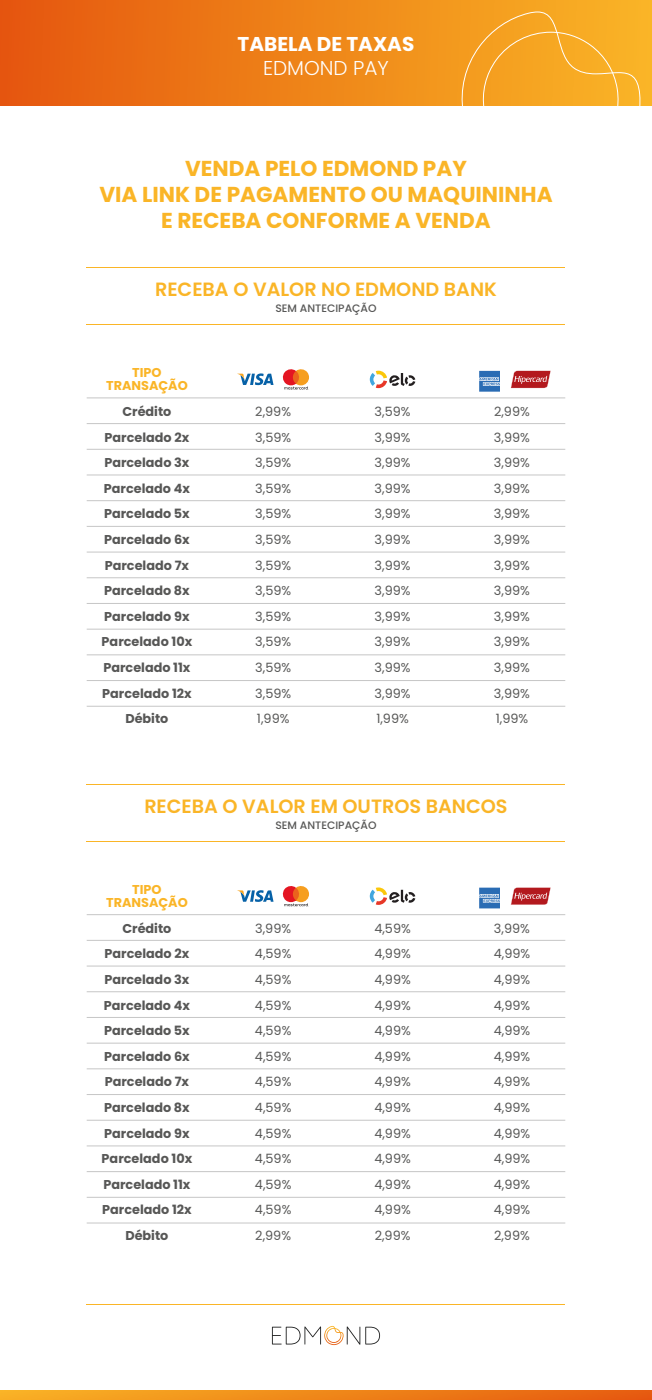
<style>
.page{position:relative;width:652px;height:1400px;background:#fff}
.page>*{position:absolute;margin:0;border:0;box-sizing:border-box;transform-origin:0 0}
.t1{font:700 21.6px/25.9px "Poppins";color:#fab527;text-align:center}
.t2{font:700 20px "Poppins";color:#fff}
.t3{font:300 20px "Poppins";color:#fff}
.t4{font:600 19.2px "Poppins";color:#fab527}
.t5{font:12.8px/25.6px "Poppins";color:#575756;text-align:justify}
.t6{font:700 12.8px/25.6px "Poppins";color:#575756;text-align:center}
.t7{font:700 12.8px/13.6px "Poppins";color:#fab527;text-align:center}
.t8{font:500 10.8px "Poppins";color:#575756}
</style>
<div class="page">
<hr style="left:87px;top:267px;width:478px;height:1px;background:#fab527">
<hr style="left:87px;top:324px;width:478px;height:1px;background:#fab527">
<div style="left:0;top:0;width:651px;height:106px;background:linear-gradient(to right,#e5560e,#fab626)"></div>
<svg style="left:459px;top:12px;width:182px;height:94px;background:#f6a929"></svg>
<hr style="left:87px;top:398px;width:478px;height:1px;background:#c6c6c6">
<hr style="left:87px;top:423px;width:478px;height:1px;background:#c6c6c6">
<hr style="left:87px;top:449px;width:478px;height:1px;background:#c6c6c6">
<hr style="left:87px;top:475px;width:478px;height:1px;background:#c6c6c6">
<hr style="left:87px;top:501px;width:478px;height:1px;background:#c6c6c6">
<hr style="left:87px;top:526px;width:478px;height:1px;background:#c6c6c6">
<hr style="left:87px;top:552px;width:478px;height:1px;background:#c6c6c6">
<hr style="left:87px;top:578px;width:478px;height:1px;background:#c6c6c6">
<hr style="left:87px;top:603px;width:478px;height:1px;background:#c6c6c6">
<hr style="left:87px;top:629px;width:478px;height:1px;background:#c6c6c6">
<hr style="left:87px;top:655px;width:478px;height:1px;background:#c6c6c6">
<hr style="left:87px;top:680px;width:478px;height:1px;background:#c6c6c6">
<hr style="left:87px;top:706px;width:478px;height:1px;background:#c6c6c6">
<svg style="left:369px;top:371px;width:46px;height:17px"></svg>
<svg style="left:510px;top:371px;width:40px;height:17px"></svg>
<svg style="left:479px;top:371px;width:20px;height:21px"></svg>
<svg style="left:237px;top:373px;width:36px;height:12px"></svg>
<svg style="left:282px;top:369px;width:27px;height:21px"></svg>
<hr style="left:87px;top:784px;width:478px;height:1px;background:#fab527">
<hr style="left:87px;top:841px;width:478px;height:1px;background:#fab527">
<hr style="left:87px;top:915px;width:478px;height:1px;background:#c6c6c6">
<hr style="left:87px;top:940px;width:478px;height:1px;background:#c6c6c6">
<hr style="left:87px;top:966px;width:478px;height:1px;background:#c6c6c6">
<hr style="left:87px;top:992px;width:478px;height:1px;background:#c6c6c6">
<hr style="left:87px;top:1017px;width:478px;height:1px;background:#c6c6c6">
<hr style="left:87px;top:1043px;width:478px;height:1px;background:#c6c6c6">
<hr style="left:87px;top:1069px;width:478px;height:1px;background:#c6c6c6">
<hr style="left:87px;top:1094px;width:478px;height:1px;background:#c6c6c6">
<hr style="left:87px;top:1120px;width:478px;height:1px;background:#c6c6c6">
<hr style="left:87px;top:1146px;width:478px;height:1px;background:#c6c6c6">
<hr style="left:87px;top:1172px;width:478px;height:1px;background:#c6c6c6">
<hr style="left:87px;top:1197px;width:478px;height:1px;background:#c6c6c6">
<hr style="left:87px;top:1223px;width:478px;height:1px;background:#c6c6c6">
<svg style="left:369px;top:887px;width:46px;height:18px"></svg>
<svg style="left:510px;top:887px;width:40px;height:18px"></svg>
<svg style="left:479px;top:888px;width:20px;height:20px"></svg>
<svg style="left:237px;top:890px;width:36px;height:12px"></svg>
<svg style="left:282px;top:886px;width:27px;height:20px"></svg>
<svg style="left:0;top:1390px;width:651px;height:10px;background:#ef8619"></svg>
<hr style="left:87px;top:1304px;width:478px;height:1px;background:#fab527">
<svg style="left:272px;top:1326px;width:108px;height:19px"></svg>
<h2 class="t2" style="left:237px;top:33px;width:178px">TABELA DE TAXAS</h2>
<h2 class="t3" style="left:263px;top:57px;width:127px">EDMOND PAY</h2>
<h1 class="t1" style="left:99px;top:156px;width:454px">VENDA PELO EDMOND PAY<br>VIA LINK DE PAGAMENTO OU MAQUININHA<br>E RECEBA CONFORME A VENDA</h1>
<h3 class="t4" style="left:155px;top:278px;width:343px">RECEBA O VALOR NO EDMOND BANK</h3>
<p class="t8" style="left:275px;top:302px;width:103px">SEM ANTECIPAÇÃO</p>
<p class="t7" style="left:106px;top:366px;width:83px">TIPO<br>TRANSAÇÃO</p>
<p class="t6" style="left:102px;top:399px;width:92px">Crédito<br>Parcelado 2x<br>Parcelado 3x<br>Parcelado 4x<br>Parcelado 5x<br>Parcelado 6x<br>Parcelado 7x<br>Parcelado 8x<br>Parcelado 9x<br>Parcelado 10x<br>Parcelado 11x<br>Parcelado 12x<br>Débito</p>
<p class="t5" style="left:255px;top:399px;width:37px">2,99% 3,59% 3,59% 3,59% 3,59% 3,59% 3,59% 3,59% 3,59% 3,59% 3,59% 3,59% 1,99%</p>
<p class="t5" style="left:374px;top:399px;width:37px">3,59% 3,99% 3,99% 3,99% 3,99% 3,99% 3,99% 3,99% 3,99% 3,99% 3,99% 3,99% 1,99%</p>
<p class="t5" style="left:493px;top:399px;width:37px">2,99% 3,99% 3,99% 3,99% 3,99% 3,99% 3,99% 3,99% 3,99% 3,99% 3,99% 3,99% 1,99%</p>
<h3 class="t4" style="left:144px;top:795px;width:364px">RECEBA O VALOR EM OUTROS BANCOS</h3>
<p class="t8" style="left:275px;top:819px;width:103px">SEM ANTECIPAÇÃO</p>
<p class="t7" style="left:106px;top:882px;width:83px">TIPO<br>TRANSAÇÃO</p>
<p class="t6" style="left:102px;top:916px;width:92px">Crédito<br>Parcelado 2x<br>Parcelado 3x<br>Parcelado 4x<br>Parcelado 5x<br>Parcelado 6x<br>Parcelado 7x<br>Parcelado 8x<br>Parcelado 9x<br>Parcelado 10x<br>Parcelado 11x<br>Parcelado 12x<br>Débito</p>
<p class="t5" style="left:255px;top:916px;width:38px">3,99% 4,59% 4,59% 4,59% 4,59% 4,59% 4,59% 4,59% 4,59% 4,59% 4,59% 4,59% 2,99%</p>
<p class="t5" style="left:374px;top:916px;width:38px">4,59% 4,99% 4,99% 4,99% 4,99% 4,99% 4,99% 4,99% 4,99% 4,99% 4,99% 4,99% 2,99%</p>
<p class="t5" style="left:493px;top:916px;width:38px">3,99% 4,99% 4,99% 4,99% 4,99% 4,99% 4,99% 4,99% 4,99% 4,99% 4,99% 4,99% 2,99%</p>
</div>
